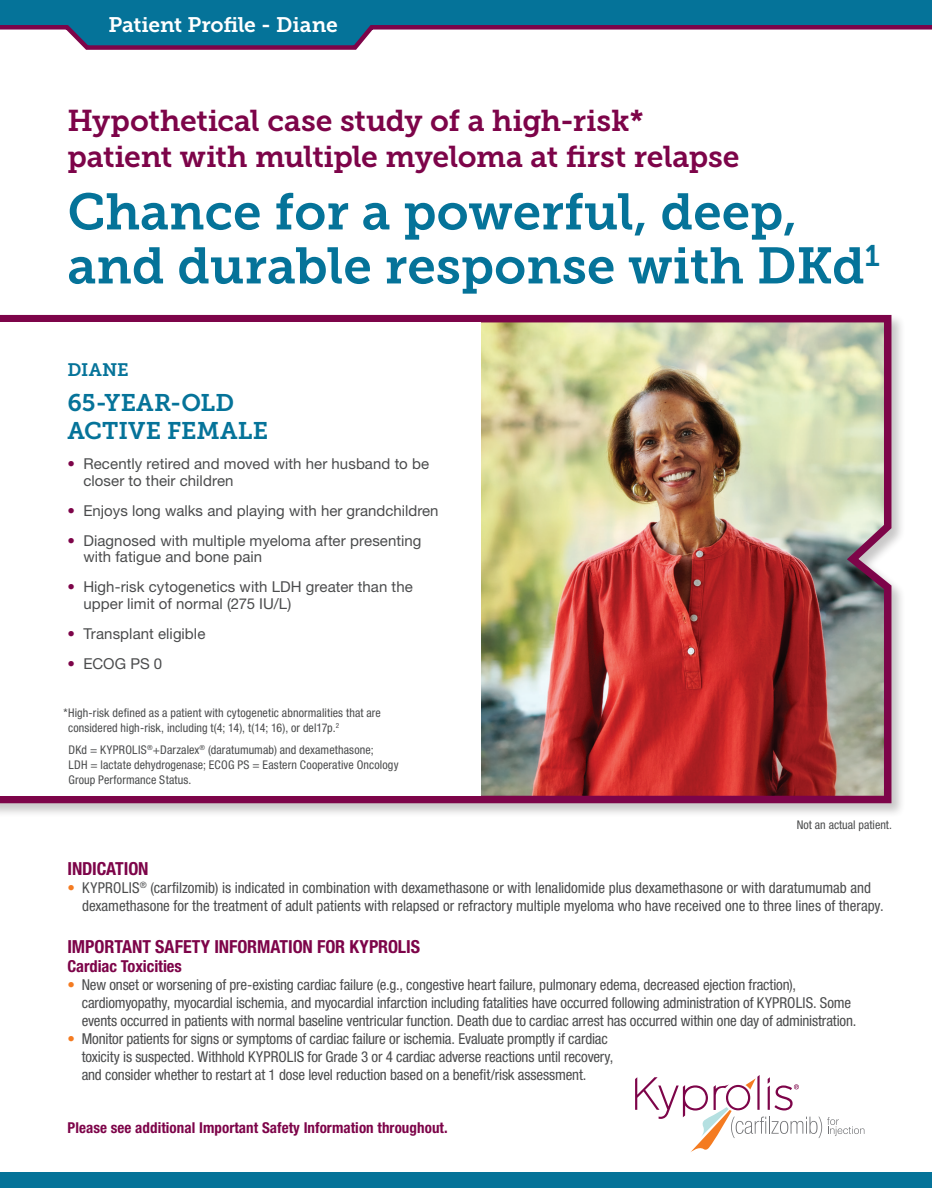
<style>
.page{position:relative;width:932px;height:1188px;background:#fff}
.page>*{position:absolute;margin:0;border:0;box-sizing:border-box;transform-origin:0 0}
.t1{font:51px/54px "Museo Slab 700";color:#057399}
.t2{font:30px/36px "Museo Slab 700";letter-spacing:-.01em;color:#7d0449}
.t3{font:24px/28.5px "Museo Slab 700";letter-spacing:.005em;color:#057399}
.t4{font:21px "Museo Slab 700";letter-spacing:-.01em;color:#fff}
.t5{font:700 condensed 18px "Helvetica Neue LT Std";letter-spacing:-.005em;color:#7d0449}
.t6{font:18px "Museo Slab 700";letter-spacing:.005em;color:#057399}
.t7{font:700 condensed 16.5px "Helvetica Neue LT Std";letter-spacing:-.005em;color:#7d0449}
.t8{font:condensed 15px/18px "Helvetica Neue LT Std";letter-spacing:-.01em;color:#4b4c4d}
.t9{font:15px/16.5px "Helvetica Neue LT Std";letter-spacing:.005em;color:#4b4c4d}
.t10{font:700 condensed 15px "Helvetica Neue LT Std";letter-spacing:.005em;color:#7d0449}
.t11{font:condensed 12px/15px "Helvetica Neue LT Std";letter-spacing:.01em;color:#4b4c4d}
.s1{color:#7d0449}
.s2{color:#f47b21}
</style>
<div class="page">
<div style="left:0;top:1172px;width:932px;height:16px;background:#057399"></div>
<div style="left:0;top:0;width:932px;height:23px;background:#057399"></div>
<svg style="left:0;top:23px;width:932px;height:27px"></svg>
<svg style="left:635px;top:1075px;width:229px;height:77px"></svg>
<div style="left:0;top:313px;width:906px;height:505px;background:#231f20;opacity:.25"></div>
<img style="left:0;top:313px;width:895px;height:494px">
<div style="left:0;top:322px;width:480px;height:474px;background:#fff"></div>
<h3 class="t4" style="left:108px;top:13px;width:231px">Patient Profile - Diane</h3>
<h2 class="t2" style="left:68px;top:102px;width:673px">Hypothetical case study of a high-risk* patient with multiple myeloma at first relapse</h2>
<h1 class="t1" style="left:68px;top:185px;width:813px">Chance for a powerful, deep, and durable response with DKd<sup>1</sup></h1>
<p class="t6" style="left:68px;top:359px;width:63px">DIANE</p>
<h3 class="t3" style="left:68px;top:388px;width:202px">65-YEAR-OLD<br>ACTIVE FEMALE</h3>
<p class="t9" style="left:83px;top:456px;width:347px;text-indent:-16px"><span class="s1">•</span> Recently retired and moved with her husband to be closer to their children</p>
<p class="t9" style="left:68px;top:502px;width:372px"><span class="s1">•</span> Enjoys long walks and playing with her grandchildren</p>
<p class="t9" style="left:83px;top:532px;width:340px;text-indent:-16px"><span class="s1">•</span> Diagnosed with multiple myeloma after presenting with fatigue and bone pain</p>
<p class="t9" style="left:83px;top:579px;width:331px;text-indent:-16px"><span class="s1">•</span> High-risk cytogenetics with LDH greater than the upper limit of normal (275 IU/L)</p>
<p class="t9" style="left:68px;top:625px;width:139px"><span class="s1">•</span> Transplant eligible</p>
<p class="t9" style="left:68px;top:655px;width:96px"><span class="s1">•</span> ECOG PS 0</p>
<p class="t11" style="left:68px;top:705px;width:314px;text-indent:-4px">*High-risk defined as a patient with cytogenetic abnormalities that are considered high-risk, including t(4; 14), t(14; 16), or del17p.<sup>2</sup></p>
<p class="t11" style="left:68px;top:742px;width:332px">DKd = KYPROLIS<sup>®</sup>+Darzalex<sup>®</sup> (daratumumab) and dexamethasone;<br>LDH = lactate dehydrogenase; ECOG PS = Eastern Cooperative Oncology<br>Group Performance Status.</p>
<p class="t11" style="left:797px;top:817px;width:96px">Not an actual patient.</p>
<p class="t5" style="left:68px;top:858px;width:83px">INDICATION</p>
<p class="t8" style="left:82px;top:879px;width:803px;text-indent:-15px"><span class="s2">•</span> KYPROLIS<sup>®</sup> (carfilzomib) is indicated in combination with dexamethasone or with lenalidomide plus dexamethasone or with daratumumab and dexamethasone for the treatment of adult patients with relapsed or refractory multiple myeloma who have received one to three lines of therapy.</p>
<p class="t5" style="left:68px;top:935px;width:354px">IMPORTANT SAFETY INFORMATION FOR KYPROLIS</p>
<p class="t7" style="left:68px;top:956px;width:116px">Cardiac Toxicities</p>
<p class="t8" style="left:82px;top:976px;width:776px;text-indent:-14px"><span class="s2">•</span> New onset or worsening of pre-existing cardiac failure (e.g., congestive heart failure, pulmonary edema, decreased ejection fraction), cardiomyopathy, myocardial ischemia, and myocardial infarction including fatalities have occurred following administration of KYPROLIS. Some events occurred in patients with normal baseline ventricular function. Death due to cardiac arrest has occurred within one day of administration.</p>
<p class="t8" style="left:82px;top:1030px;width:533px;text-indent:-14px"><span class="s2">•</span> Monitor patients for signs or symptoms of cardiac failure or ischemia. Evaluate promptly if cardiac toxicity is suspected. Withhold KYPROLIS for Grade 3 or 4 cardiac adverse reactions until recovery, and consider whether to restart at 1 dose level reduction based on a benefit/risk assessment.</p>
<p class="t10" style="left:68px;top:1119px;width:381px">Please see additional Important Safety Information throughout.</p>
</div>
